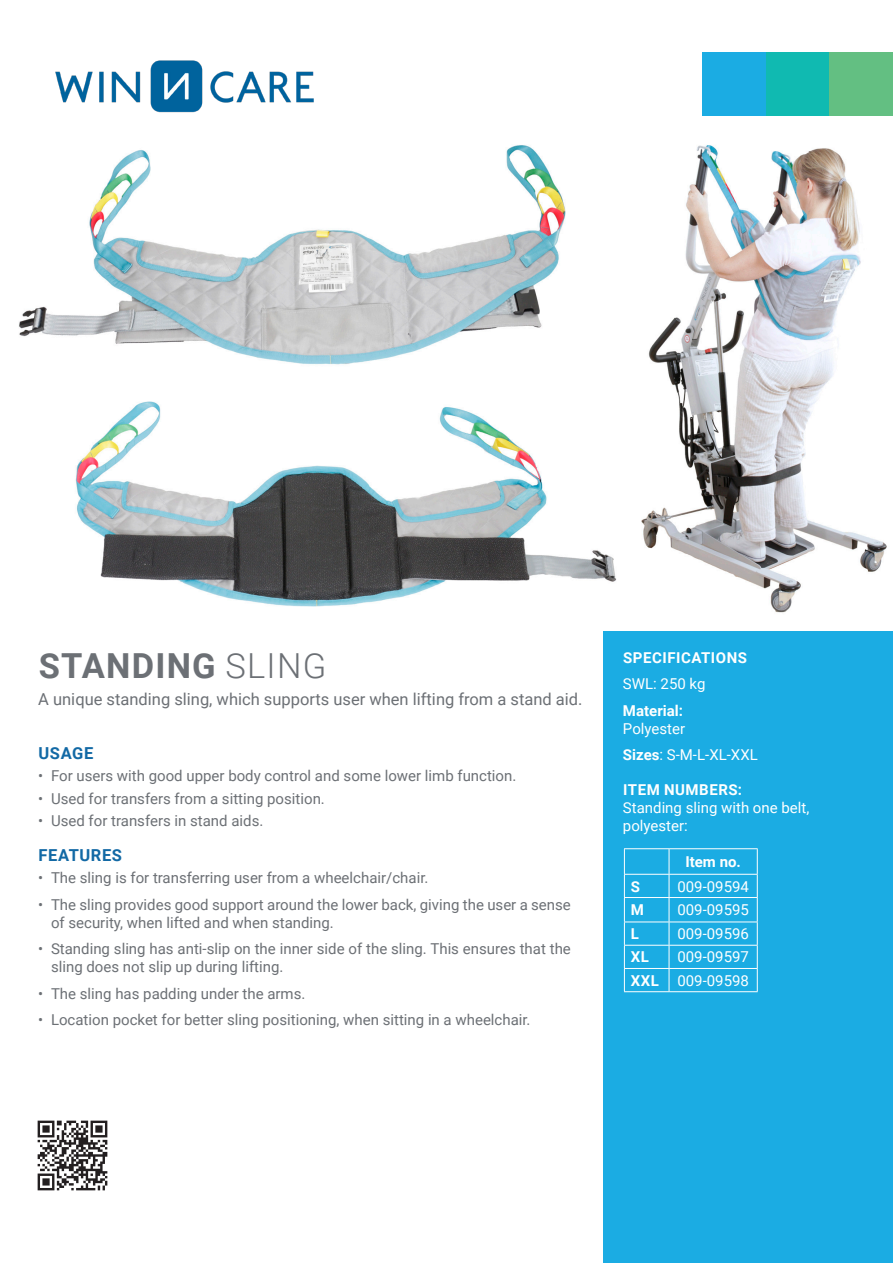
<style>
.page{position:relative;width:893px;height:1263px;background:#fff}
.page>*{position:absolute;margin:0;border:0;box-sizing:border-box;transform-origin:0 0}
.Titre{font:700 34.5px "Roboto";letter-spacing:.035em;color:#6c7075}
.Titre-2{font:16.5px "Roboto";color:#6c7075}
.t1{font:700 16.5px "Roboto";letter-spacing:.035em;color:#1269a5}
.t2{font:15px/18px "Roboto";color:#6c7075}
.t3{font:15px "Roboto";color:#fff}
.t4{font:700 15px "Roboto";letter-spacing:.035em;color:#fff}
.t5{font:700 15px "Roboto";color:#fff}
.s1{font-weight:300}
.s2{font-weight:700}
</style>
<div class="page">
<img style="left:19px;top:145px;width:547px;height:220px">
<div style="left:604px;top:631px;width:289px;height:632px;background:#1bace3"></div>
<hr style="left:624px;top:848px;width:45px;height:1px;background:#fff">
<hr style="left:669px;top:848px;width:89px;height:1px;background:#fff">
<hr style="left:624px;top:874px;width:45px;height:1px;background:#fff">
<hr style="left:669px;top:874px;width:89px;height:1px;background:#fff">
<hr style="left:624px;top:897px;width:45px;height:1px;background:#fff">
<hr style="left:669px;top:897px;width:89px;height:1px;background:#fff">
<hr style="left:624px;top:921px;width:45px;height:1px;background:#fff">
<hr style="left:669px;top:921px;width:89px;height:1px;background:#fff">
<hr style="left:624px;top:945px;width:45px;height:1px;background:#fff">
<hr style="left:669px;top:945px;width:89px;height:1px;background:#fff">
<hr style="left:624px;top:968px;width:45px;height:1px;background:#fff">
<svg style="left:624px;top:849px;width:1px;height:142px"></svg>
<hr style="left:669px;top:968px;width:89px;height:1px;background:#fff">
<svg style="left:669px;top:849px;width:1px;height:142px"></svg>
<svg style="left:757px;top:849px;width:1px;height:142px"></svg>
<hr style="left:624px;top:991px;width:45px;height:1px;background:#fff">
<hr style="left:669px;top:991px;width:89px;height:1px;background:#fff">
<img style="left:55px;top:60px;width:259px;height:53px">
<div style="left:702px;top:52px;width:64px;height:64px;background:#1bace3"></div>
<div style="left:766px;top:52px;width:63px;height:64px;background:#10bab1"></div>
<div style="left:829px;top:52px;width:64px;height:64px;background:#63bf82"></div>
<img style="left:641px;top:145px;width:246px;height:468px">
<img style="left:37px;top:1120px;width:71px;height:71px">
<img style="left:75px;top:401px;width:542px;height:206px">
<p class="Titre" style="left:39px;top:641px;width:289px">STANDING <span class="s1">SLING</span></p>
<p class="Titre-2" style="left:38px;top:687px;width:546px">A unique standing sling, which supports user when lifting from a stand aid.</p>
<p class="t1" style="left:39px;top:742px;width:56px">USAGE</p>
<p class="t2" style="left:38px;top:766px;width:480px">• For users with good upper body control and some lower limb function.</p>
<p class="t2" style="left:38px;top:789px;width:288px">• Used for transfers from a sitting position.</p>
<p class="t2" style="left:38px;top:811px;width:227px">• Used for transfers in stand aids.</p>
<p class="t1" style="left:39px;top:843px;width:85px">FEATURES</p>
<p class="t2" style="left:38px;top:868px;width:392px">• The sling is for transferring user from a wheelchair/chair.</p>
<p class="t2" style="left:51px;top:895px;width:521px;text-indent:-13px">• The sling provides good support around the lower back, giving the user a sense of security, when lifted and when standing.</p>
<p class="t2" style="left:51px;top:939px;width:521px;text-indent:-13px">• Standing sling has anti-slip on the inner side of the sling. This ensures that the sling does not slip up during lifting.</p>
<p class="t2" style="left:38px;top:984px;width:269px">• The sling has padding under the arms.</p>
<p class="t2" style="left:38px;top:1010px;width:494px">• Location pocket for better sling positioning, when sitting in a wheelchair.</p>
<p class="t4" style="left:623px;top:647px;width:125px">SPECIFICATIONS</p>
<p class="t3" style="left:623px;top:674px;width:84px">SWL: 250 kg</p>
<p class="t5" style="left:623px;top:700px;width:62px">Material:</p>
<p class="t3" style="left:623px;top:718px;width:64px">Polyester</p>
<p class="t3" style="left:623px;top:745px;width:136px"><span class="s2">Sizes</span>: S-M-L-XL-XXL</p>
<p class="t4" style="left:623px;top:780px;width:120px">ITEM NUMBERS:</p>
<p class="t3" style="left:623px;top:798px;width:188px">Standing sling with one belt,</p>
<p class="t3" style="left:623px;top:816px;width:66px">polyester:</p>
<p class="t4" style="left:685px;top:851px;width:57px">Item no.</p>
<p class="t4" style="left:631px;top:876px;width:11px">S</p>
<p class="t3" style="left:677px;top:876px;width:73px">009-09594</p>
<p class="t4" style="left:631px;top:899px;width:15px">M</p>
<p class="t3" style="left:677px;top:899px;width:73px">009-09595</p>
<p class="t4" style="left:631px;top:923px;width:10px">L</p>
<p class="t3" style="left:677px;top:923px;width:73px">009-09596</p>
<p class="t4" style="left:631px;top:947px;width:20px">XL</p>
<p class="t3" style="left:677px;top:947px;width:73px">009-09597</p>
<p class="t4" style="left:631px;top:970px;width:30px">XXL</p>
<p class="t3" style="left:677px;top:970px;width:73px">009-09598</p>
</div>
